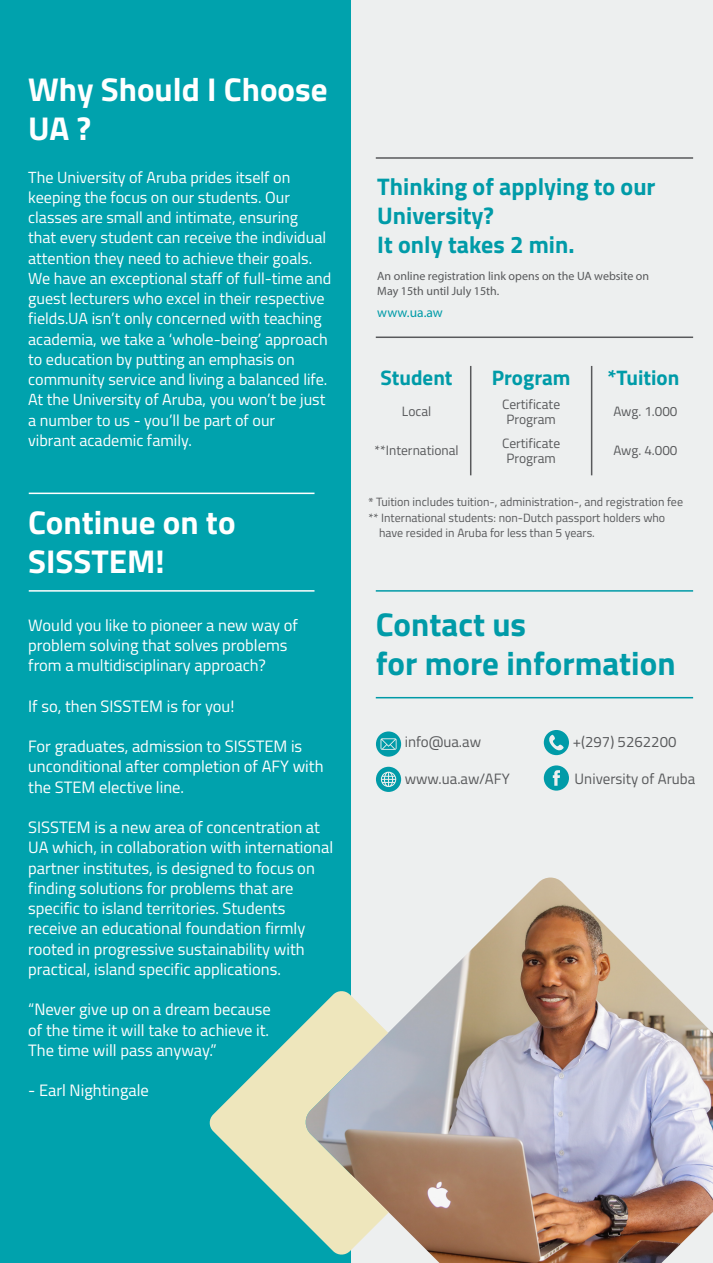
<style>
.page{position:relative;width:713px;height:1263px;background:#fff}
.page>*{position:absolute;margin:0;border:0;box-sizing:border-box;transform-origin:0 0}
.t1{font:700 33px/39px "Titillium";color:#fff}
.t2{font:700 33px/39px "Titillium";color:#009ba8}
.t3{font:700 24px/28.8px "Titillium";color:#009ba8}
.t4{font:700 21px "Titillium";color:#009ba8}
.t5{font:16.5px/20.2px "Titillium";color:#fff}
.t6{font:16.12px/20.2px "Titillium";color:#fff}
.t7{font:15px "Titillium";color:#58595b}
.t8{font:13.5px/15px "Titillium";color:#58595b;text-align:center}
.t9{font:13.5px "Myriad Pro";letter-spacing:.005em;color:#009ba8}
.t10{font:12px/14.4px "Titillium";color:#58595b}
.t11{font:12px/14.4px "Myriad Pro";color:#58595b}
.s1{font-family:"Myriad Pro"}
</style>
<div class="page">
<div style="left:0;top:0;width:357px;height:1263px;background:#00a2ad"></div>
<div style="left:351px;top:0;width:361px;height:1263px;background:#edefef"></div>
<img style="left:389px;top:878px;width:323px;height:385px">
<svg style="left:209px;top:991px;width:180px;height:264px"></svg>
<hr style="left:29px;top:493px;width:285px;height:1px;background:#fff">
<hr style="left:29px;top:590px;width:285px;height:2px;background:#fff">
<hr style="left:376px;top:337px;width:317px;height:1px;background:#58595b">
<hr style="left:376px;top:157px;width:317px;height:2px;background:#58595b">
<hr style="left:376px;top:697px;width:317px;height:1px;background:#009aa7">
<hr style="left:376px;top:590px;width:317px;height:2px;background:#009aa7">
<svg style="left:543px;top:765px;width:26px;height:26px"></svg>
<svg style="left:543px;top:730px;width:26px;height:25px"></svg>
<svg style="left:376px;top:731px;width:25px;height:26px"></svg>
<svg style="left:376px;top:767px;width:25px;height:25px"></svg>
<hr style="left:470px;top:366px;width:1px;height:109px;background:#58595b">
<hr style="left:590px;top:366px;width:2px;height:109px;background:#58595b">
<h1 class="t1" style="left:28px;top:68px;width:301px">Why Should I Choose<br>UA ?</h1>
<p class="t6" style="left:28px;top:166px;width:304px">The University of Aruba prides itself on keeping the focus on our students. Our classes are small and intimate, ensuring<br>that every student can receive the individual attention they need to achieve their goals.<br>We have an exceptional staff of full-time and guest lecturers who excel in their respective fields.UA isn’t only concerned with teaching academia, we take a ‘whole-being’ approach to education by putting an emphasis on community service and living a balanced life.<br>At the University of Aruba, you won’t be just a number to us - you’ll be part of our<br>vibrant academic family.</p>
<h1 class="t1" style="left:28px;top:501px;width:209px">Continue on to<br>SISSTEM!</h1>
<p class="t5" style="left:28px;top:614px;width:271px">Would you like to pioneer a new way of problem solving that solves problems from a multidisciplinary approach?</p>
<p class="t5" style="left:28px;top:695px;width:208px">If so, then SISSTEM is for you!</p>
<p class="t5" style="left:28px;top:736px;width:297px">For graduates, admission to SISSTEM is unconditional after completion of AFY with the STEM elective line.</p>
<p class="t5" style="left:28px;top:817px;width:306px">SISSTEM is a new area of concentration at UA which, in collaboration with international partner institutes, is designed to focus on finding solutions for problems that are specific to island territories. Students receive an educational foundation firmly rooted in progressive sustainability with practical, island specific applications.</p>
<p class="t5" style="left:28px;top:999px;width:244px;text-align:justify">“Never give up on a dream because of the time it will take to achieve it.<br>The time will pass anyway.”</p>
<p class="t5" style="left:28px;top:1080px;width:122px">- Earl Nightingale</p>
<h2 class="t3" style="left:377px;top:171px;width:280px">Thinking of applying to our<br>University?<br>It only takes 2 min.</h2>
<p class="t11" style="left:377px;top:269px;width:273px">An online registration link opens on the UA website on<br>May 15th until July 15th.</p>
<p class="t9" style="left:377px;top:305px;width:67px">www.ua.aw</p>
<p class="t4" style="left:380px;top:362px;width:74px">Student</p>
<p class="t4" style="left:491px;top:362px;width:80px">Program</p>
<p class="t4" style="left:607px;top:362px;width:73px">*Tuition</p>
<p class="t8" style="left:402px;top:403px;width:31px">Local</p>
<p class="t8" style="left:502px;top:397px;width:60px">Certificate<br>Program</p>
<p class="t8" style="left:502px;top:435px;width:60px">Certificate<br>Program</p>
<p class="t8" style="left:613px;top:403px;width:66px">Awg. 1.000</p>
<p class="t8" style="left:374px;top:442px;width:86px">**International</p>
<p class="t8" style="left:613px;top:442px;width:66px">Awg. 4.000</p>
<p class="t10" style="left:368px;top:494px;width:316px"><span class="s1">*</span> Tuition includes tuition-, administration-, and registration fee</p>
<p class="t10" style="left:379px;top:510px;width:287px;text-indent:-11px">** International students: non-Dutch passport holders who have resided in Aruba for less than 5 years.</p>
<h1 class="t2" style="left:376px;top:604px;width:301px">Contact us<br>for more information</h1>
<p class="t7" style="left:404px;top:731px;width:78px">info@ua.aw</p>
<p class="t7" style="left:404px;top:768px;width:106px">www.ua.aw/AFY</p>
<p class="t7" style="left:572px;top:731px;width:105px">+(297) 5262200</p>
<p class="t7" style="left:574px;top:768px;width:122px">University of Aruba</p>
</div>
